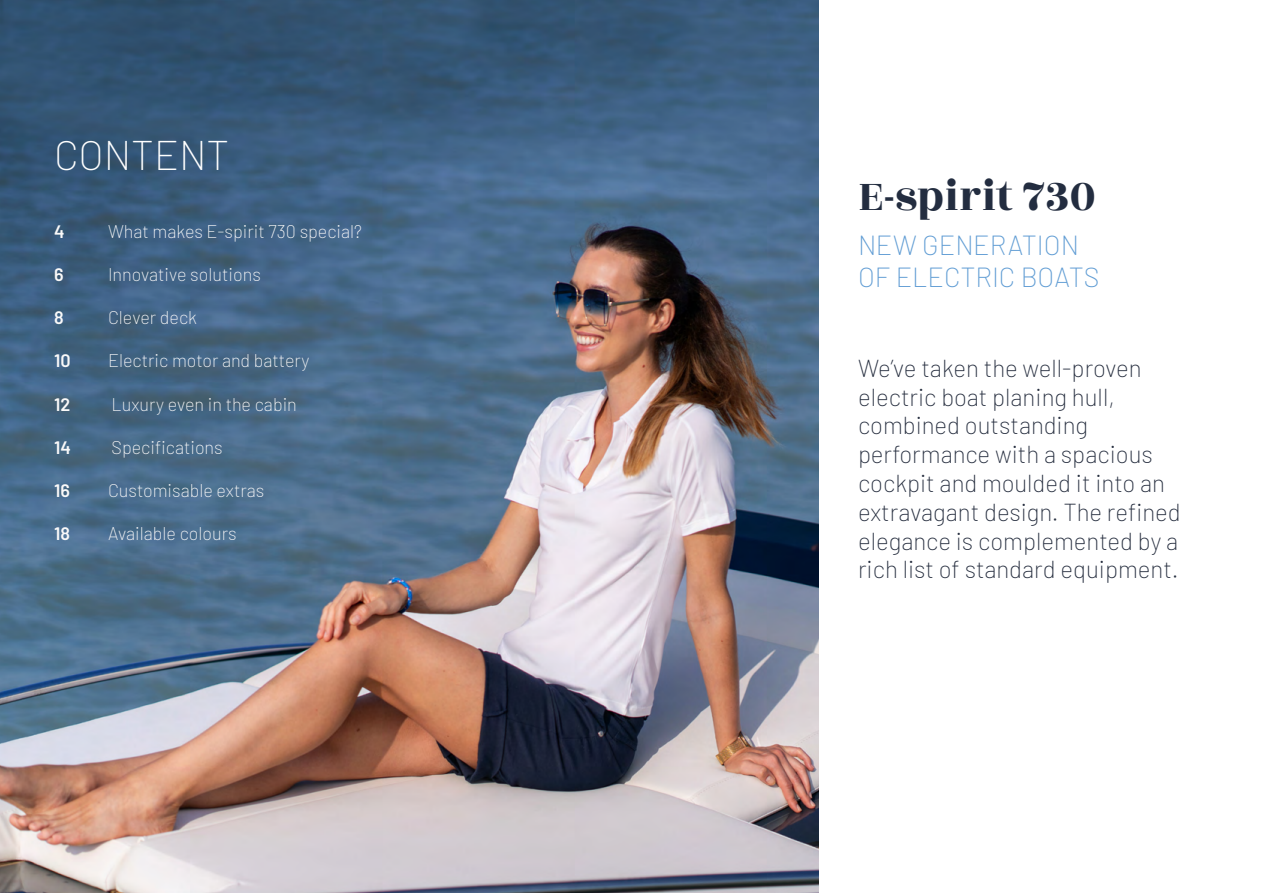
<style>
.page{position:relative;width:1263px;height:893px;background:#fff}
.page>*{position:absolute;margin:0;border:0;box-sizing:border-box;transform-origin:0 0}
.t1{font:46.5px "Rozha One";color:#232d40}
.t2{font:200 40.5px "Barlow";color:#fff}
.t3{font:200 27px/32.4px "Barlow";color:#619dd4}
.t4{font:200 24px/28.8px "Barlow";color:#252d3e}
.t5{font:200 18px "Barlow";color:#faf9f9}
.t6{font:600 18px "Barlow";color:#faf9f9}
</style>
<div class="page">
<img style="left:0;top:0;width:819px;height:893px">
<h2 class="t2" style="left:54px;top:127px;width:177px">CONTENT</h2>
<p class="t6" style="left:54px;top:218px;width:12px">4</p>
<p class="t5" style="left:108px;top:218px;width:255px">What makes E-spirit 730 special?</p>
<p class="t6" style="left:54px;top:261px;width:11px">6</p>
<p class="t5" style="left:108px;top:262px;width:154px">Innovative solutions</p>
<p class="t6" style="left:54px;top:304px;width:11px">8</p>
<p class="t5" style="left:108px;top:305px;width:90px">Clever deck</p>
<p class="t6" style="left:54px;top:348px;width:18px">10</p>
<p class="t5" style="left:108px;top:348px;width:203px">Electric motor and battery</p>
<p class="t6" style="left:54px;top:391px;width:18px">12</p>
<p class="t5" style="left:112px;top:391px;width:187px">Luxury even in the cabin</p>
<p class="t6" style="left:54px;top:434px;width:18px">14</p>
<p class="t5" style="left:112px;top:434px;width:113px">Specifications</p>
<p class="t6" style="left:54px;top:477px;width:17px">16</p>
<p class="t5" style="left:108px;top:478px;width:158px">Customisable extras</p>
<p class="t6" style="left:54px;top:520px;width:17px">18</p>
<p class="t5" style="left:108px;top:521px;width:130px">Available colours</p>
<h1 class="t1" style="left:858px;top:164px;width:239px">E-spirit 730</h1>
<p class="t3" style="left:858px;top:227px;width:243px">NEW GENERATION<br>OF ELECTRIC BOATS</p>
<p class="t4" style="left:858px;top:352px;width:324px">We’ve taken the well-proven electric boat planing hull, combined outstanding performance with a spacious cockpit and moulded it into an extravagant design. The refined elegance is complemented by a rich list of standard equipment.</p>
</div>
